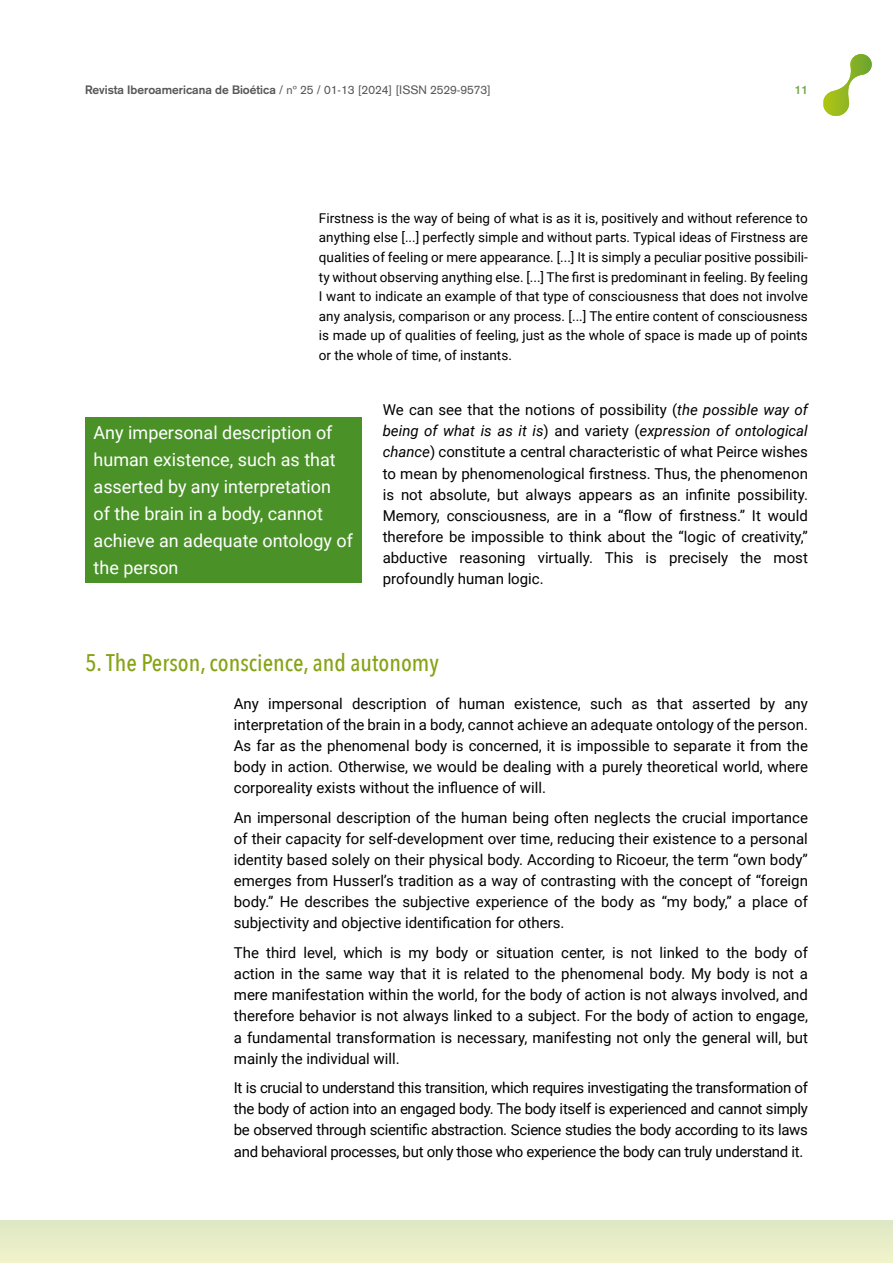
<style>
.page{position:relative;width:893px;height:1263px;background:#fff}
.page>*{position:absolute;margin:0;border:0;box-sizing:border-box;transform-origin:0 0}
.t1{font:500 24px "Avenir Next Condensed";color:#86a315}
.t2{font:18px/27px "Roboto";color:#fff}
.t3{font:15px/21.1px "Roboto";color:#000;text-align:justify}
.t4{font:13.5px/19.6px "Roboto";color:#000;text-align:justify}
.t5{font:12px "Akzidenz Grotesk";color:#575756}
.t6{font:700 12px "Akzidenz Grotesk";color:#74a54c}
.s1{font-weight:700}
.s2{font-style:italic}
</style>
<div class="page">
<div style="left:0;top:1220px;width:893px;height:43px;background:#e7edc8"></div>
<svg style="left:823px;top:54px;width:49px;height:62px"></svg>
<div style="left:85px;top:417px;width:276px;height:165px;background:#4a9228"></div>
<p class="t5" style="left:85px;top:83px;width:407px"><span class="s1">Revista Iberoamericana de Bioética</span> / nº 25 / 01-13 [2024] [ISSN 2529-9573]</p>
<p class="t6" style="left:795px;top:83px;width:15px">11</p>
<p class="t4" style="left:319px;top:208px;width:490px">Firstness is the way of being of what is as it is, positively and without reference to anything else [...] perfectly simple and without parts. Typical ideas of Firstness are qualities of feeling or mere appearance. [...] It is simply a peculiar positive possibili&shy;ty without observing anything else. [...] The first is predominant in feeling. By feeling I want to indicate an example of that type of consciousness that does not involve any analysis, comparison or any process. [...] The entire content of consciousness is made up of qualities of feeling, just as the whole of space is made up of points or the whole of time, of instants.</p>
<p class="t2" style="left:94px;top:418px;width:261px">Any impersonal description of human existence, such as that asserted by any interpretation<br>of the brain in a body, cannot achieve an adequate ontology of the person</p>
<p class="t3" style="left:383px;top:399px;width:427px">We can see that the notions of possibility (<span class="s2">the possible way of being of what is as it is</span>) and variety (<span class="s2">expression of ontological chance</span>) constitute a central characteristic of what Peirce wishes to mean by phenomenological firstness. Thus, the phenomenon is not absolute, but always appears as an infinite possibility.<br>Memory, consciousness, are in a “flow of firstness.” It would therefore be impossible to think about the “logic of creativity,” abductive reasoning virtually. This is precisely the most profoundly human logic.</p>
<h1 class="t1" style="left:85px;top:648px;width:355px">5. The Person, conscience, and autonomy</h1>
<p class="t3" style="left:234px;top:692px;width:576px">Any impersonal description of human existence, such as that asserted by any interpretation of the brain in a body, cannot achieve an adequate ontology of the person.<br>As far as the phenomenal body is concerned, it is impossible to separate it from the body in action. Otherwise, we would be dealing with a purely theoretical world, where corporeality exists without the influence of will.</p>
<p class="t3" style="left:234px;top:806px;width:576px">An impersonal description of the human being often neglects the crucial importance of their capacity for self-development over time, reducing their existence to a personal identity based solely on their physical body. According to Ricoeur, the term “own body” emerges from Husserl’s tradition as a way of contrasting with the concept of “foreign body.” He describes the subjective experience of the body as “my body,” a place of subjectivity and objective identification for others.</p>
<p class="t3" style="left:234px;top:941px;width:576px">The third level, which is my body or situation center, is not linked to the body of action in the same way that it is related to the phenomenal body. My body is not a mere manifestation within the world, for the body of action is not always involved, and therefore behavior is not always linked to a subject. For the body of action to engage, a fundamental transformation is necessary, manifesting not only the general will, but mainly the individual will.</p>
<p class="t3" style="left:234px;top:1077px;width:576px">It is crucial to understand this transition, which requires investigating the transformation of the body of action into an engaged body. The body itself is experienced and cannot simply be observed through scientific abstraction. Science studies the body according to its laws and behavioral processes, but only those who experience the body can truly understand it.</p>
</div>
